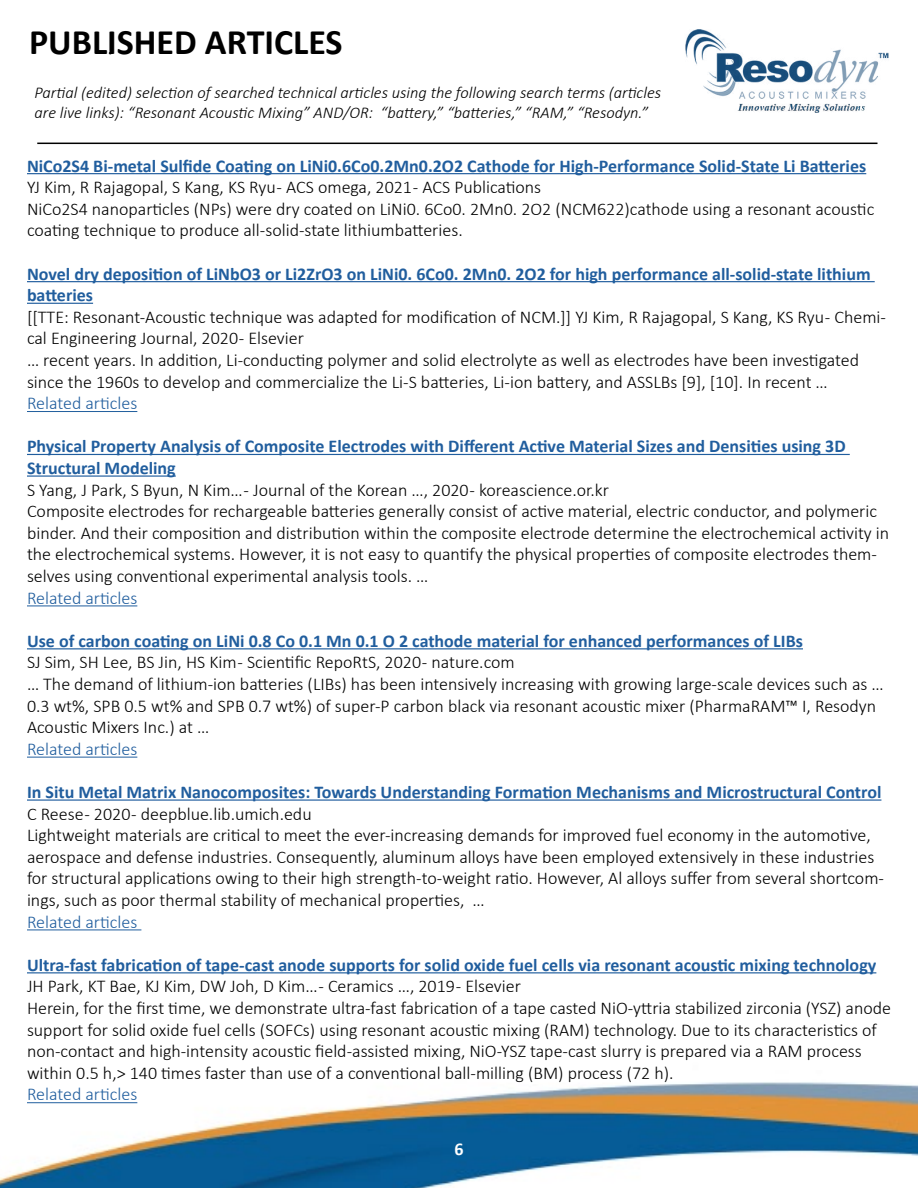
<style>
.page{position:relative;width:918px;height:1188px;background:#fff}
.page>*{position:absolute;margin:0;border:0;box-sizing:border-box;transform-origin:0 0}
.t1{font:700 36px "Calibri";color:#000}
.t2{font:300 18px/21.6px "Calibri";color:#000}
.t3{font:700 18px/21.6px "Calibri";color:#215e9e}
.t4{font:300 18px "Calibri";color:#215e9e}
.t5{font:700 18px "Calibri";color:#fff}
.t6{font:italic 300 16.5px/19.8px "Calibri";color:#000}
.t7{font:300 9px "Calibri";color:#000}
</style>
<div class="page">
<img style="left:0;top:972px;width:918px;height:216px">
<hr style="left:27px;top:173px;width:839px;height:1px;background:#215e9e">
<hr style="left:27px;top:281px;width:848px;height:1px;background:#215e9e">
<hr style="left:27px;top:303px;width:66px;height:1px;background:#215e9e">
<hr style="left:27px;top:411px;width:110px;height:1px;background:#215e9e">
<hr style="left:27px;top:454px;width:823px;height:1px;background:#215e9e">
<hr style="left:27px;top:475px;width:149px;height:2px;background:#215e9e">
<hr style="left:27px;top:605px;width:110px;height:1px;background:#215e9e">
<hr style="left:27px;top:648px;width:776px;height:1px;background:#215e9e">
<hr style="left:27px;top:757px;width:110px;height:1px;background:#215e9e">
<hr style="left:27px;top:799px;width:854px;height:2px;background:#215e9e">
<hr style="left:27px;top:929px;width:114px;height:1px;background:#215e9e">
<hr style="left:27px;top:972px;width:849px;height:1px;background:#215e9e">
<hr style="left:27px;top:1102px;width:110px;height:1px;background:#215e9e">
<hr style="left:37px;top:143px;width:841px;height:1px;background:#000">
<img style="left:685px;top:30px;width:204px;height:82px">
<h1 class="t1" style="left:29px;top:29px;width:315px">PUBLISHED ARTICLES</h1>
<p class="t7" style="left:108px;top:48px;width:6px">•</p>
<p class="t6" style="left:34px;top:82px;width:628px">Partial (edited) selection of searched technical articles using the following search terms (articles are live links): “Resonant Acoustic Mixing” AND/OR: “battery,” “batteries,” “RAM,” “Resodyn.”</p>
<p class="t3" style="left:27px;top:155px;width:841px">NiCo2S4 Bi-metal Sulfide Coating on LiNi0.6Co0.2Mn0.2O2 Cathode for High-Performance Solid-State Li Batteries</p>
<p class="t2" style="left:27px;top:176px;width:849px">YJ Kim, R Rajagopal, S Kang, KS Ryu - ACS omega, 2021 - ACS Publications<br>NiCo2S4 nanoparticles (NPs) were dry coated on LiNi0. 6Co0. 2Mn0. 2O2 (NCM622)cathode using a resonant acoustic coating technique to produce all-solid-state lithiumbatteries.</p>
<p class="t3" style="left:27px;top:263px;width:845px">Novel dry deposition of LiNbO3 or Li2ZrO3 on LiNi0. 6Co0. 2Mn0. 2O2 for high performance all-solid-state lithium batteries</p>
<p class="t2" style="left:27px;top:306px;width:861px">[[TTE: Resonant-Acoustic technique was adapted for modification of NCM.]] YJ Kim, R Rajagopal, S Kang, KS Ryu - Chemi&shy;cal Engineering Journal, 2020 - Elsevier<br>… recent years. In addition, Li-conducting polymer and solid electrolyte as well as electrodes have been investigated since the 1960s to develop and commercialize the Li-S batteries, Li-ion battery, and ASSLBs [9], [10]. In recent …</p>
<p class="t4" style="left:27px;top:392px;width:112px">Related articles</p>
<p class="t3" style="left:27px;top:435px;width:820px">Physical Property Analysis of Composite Electrodes with Different Active Material Sizes and Densities using 3D<br>Structural Modeling</p>
<p class="t2" style="left:27px;top:479px;width:864px">S Yang, J Park, S Byun, N Kim… - Journal of the Korean …, 2020 - koreascience.or.kr<br>Composite electrodes for rechargeable batteries generally consist of active material, electric conductor, and polymeric binder. And their composition and distribution within the composite electrode determine the electrochemical activity in the electrochemical systems. However, it is not easy to quantify the physical properties of composite electrodes them&shy;selves using conventional experimental analysis tools. …</p>
<p class="t4" style="left:27px;top:586px;width:112px">Related articles</p>
<p class="t3" style="left:27px;top:630px;width:777px">Use of carbon coating on LiNi 0.8 Co 0.1 Mn 0.1 O 2 cathode material for enhanced performances of LIBs</p>
<p class="t2" style="left:27px;top:651px;width:858px">SJ Sim, SH Lee, BS Jin, HS Kim - Scientific RepoRtS, 2020 - nature.com<br>… The demand of lithium-ion batteries (LIBs) has been intensively increasing with growing large-scale devices such as … 0.3 wt%, SPB 0.5 wt% and SPB 0.7 wt%) of super-P carbon black via resonant acoustic mixer (PharmaRAM™ I, Resodyn Acoustic Mixers Inc.) at …</p>
<p class="t4" style="left:27px;top:738px;width:112px">Related articles</p>
<p class="t3" style="left:27px;top:781px;width:856px">In Situ Metal Matrix Nanocomposites: Towards Understanding Formation Mechanisms and Microstructural Control</p>
<p class="t2" style="left:27px;top:803px;width:859px">C Reese - 2020 - deepblue.lib.umich.edu<br>Lightweight materials are critical to meet the ever-increasing demands for improved fuel economy in the automotive, aerospace and defense industries. Consequently, aluminum alloys have been employed extensively in these industries for structural applications owing to their high strength-to-weight ratio. However, Al alloys suffer from several shortcom&shy;ings, such as poor thermal stability of mechanical properties, …</p>
<p class="t4" style="left:27px;top:910px;width:112px">Related articles</p>
<p class="t3" style="left:27px;top:954px;width:851px">Ultra-fast fabrication of tape-cast anode supports for solid oxide fuel cells via resonant acoustic mixing technology</p>
<p class="t2" style="left:27px;top:975px;width:866px">JH Park, KT Bae, KJ Kim, DW Joh, D Kim… - Ceramics …, 2019 - Elsevier<br>Herein, for the first time, we demonstrate ultra-fast fabrication of a tape casted NiO-yttria stabilized zirconia (YSZ) anode support for solid oxide fuel cells (SOFCs) using resonant acoustic mixing (RAM) technology. Due to its characteristics of non-contact and high-intensity acoustic field-assisted mixing, NiO-YSZ tape-cast slurry is prepared via a RAM process within 0.5 h,&gt; 140 times faster than use of a conventional ball-milling (BM) process (72 h).</p>
<p class="t4" style="left:27px;top:1083px;width:112px">Related articles</p>
<p class="t5" style="left:454px;top:1136px;width:11px">6</p>
</div>
